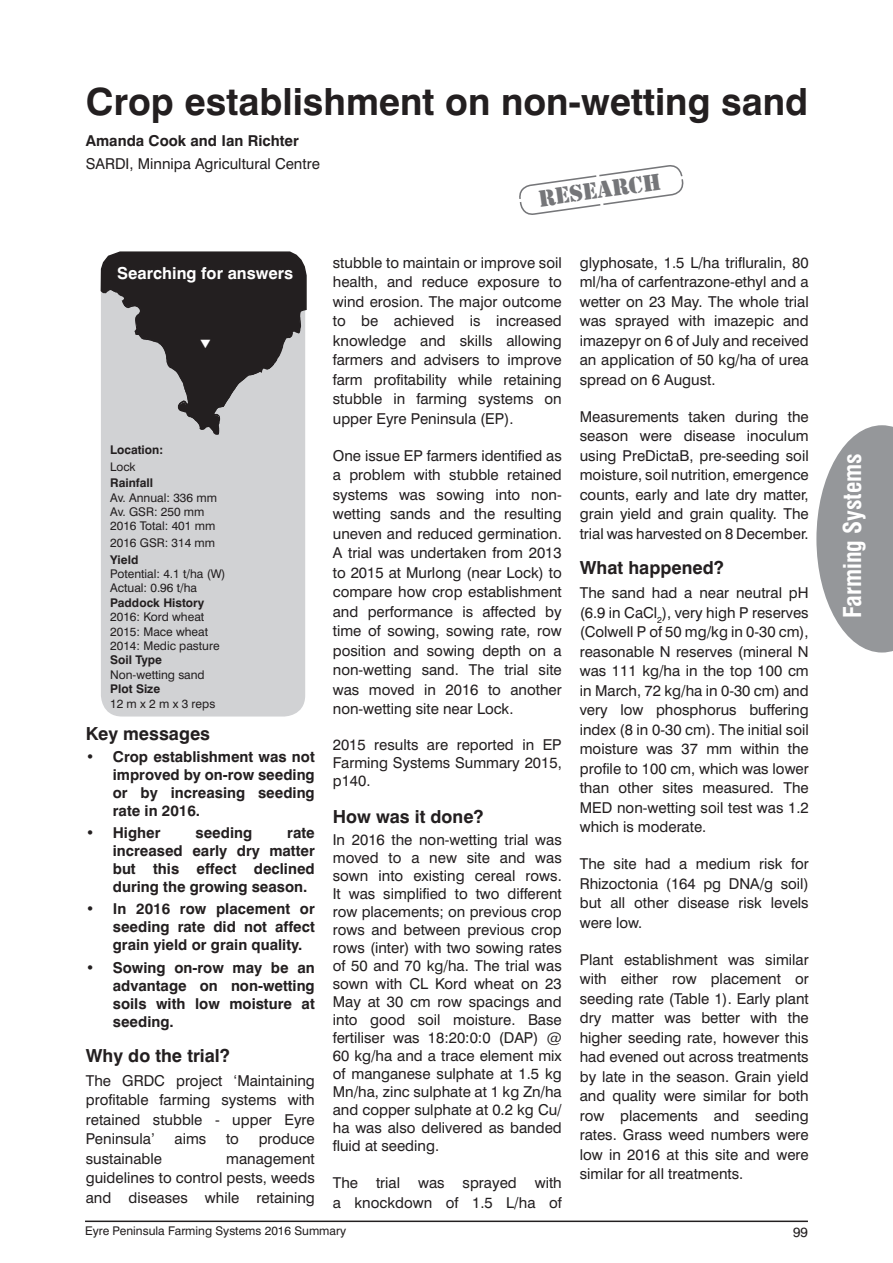
<style>
.page{position:relative;width:893px;height:1263px;background:#fff}
.page>*{position:absolute;margin:0;border:0;box-sizing:border-box;transform-origin:0 0}
.t1{font:700 37.5px "Swiss 721 BT";color:#231f20}
.t2{font:700 condensed 24px "Swiss 721 BT";color:#fff}
.t3{font:21.75px "Stencil Std";color:#757679}
.t4{font:700 18px "Swiss 721 BT";color:#231f20}
.t5{font:700 16.5px "Swiss 721 BT";color:#fff}
.t6{font:15px/19.5px "Swiss 721 BT";color:#231f20;text-align:justify}
.t7{font:700 15px/18px "Swiss 721 BT";color:#231f20;text-align:justify}
.t8{font:13.5px "Swiss 721 BT";color:#231f20}
.t9{font:12px "Swiss 721 BT";color:#231f20}
.t10{font:700 12px "Swiss 721 BT";color:#231f20}
.t11{font:11.85px "Swiss 721 BT";color:#231f20}
</style>
<div class="page">
<hr style="left:85px;top:1220px;width:723px;height:2px;background:#231f20">
<div style="left:101px;top:253px;width:204px;height:463px;background:#d1d2d4;border-radius:21px"></div>
<svg style="left:519px;top:165px;width:165px;height:50px"></svg>
<svg style="left:816px;top:425px;width:77px;height:227px"></svg>
<svg style="left:100px;top:251px;width:207px;height:184px"></svg>
<p class="t1" style="left:86px;top:79px;width:724px">Crop establishment on non-wetting sand</p>
<p class="t7" style="left:86px;top:132px;width:214px">Amanda Cook and Ian Richter</p>
<p class="t6" style="left:86px;top:153px;width:236px">SARDI, Minnipa Agricultural Centre</p>
<p class="t3" style="left:537px;top:185px;width:125px;rotate:-8deg">Research</p>
<p class="t5" style="left:117px;top:263px;width:178px">Searching for answers</p>
<p class="t10" style="left:110px;top:443px;width:54px">Location:</p>
<p class="t11" style="left:110px;top:459px;width:27px">Lock</p>
<p class="t10" style="left:110px;top:476px;width:44px">Rainfall</p>
<p class="t9" style="left:110px;top:490px;width:108px">Av. Annual: 336 mm</p>
<p class="t9" style="left:110px;top:504px;width:96px">Av. GSR: 250 mm</p>
<p class="t9" style="left:110px;top:519px;width:107px">2016 Total: 401 mm</p>
<p class="t9" style="left:110px;top:535px;width:107px">2016 GSR: 314 mm</p>
<p class="t10" style="left:110px;top:552px;width:30px">Yield</p>
<p class="t9" style="left:110px;top:566px;width:117px">Potential: 4.1 t/ha (W)</p>
<p class="t9" style="left:110px;top:581px;width:88px">Actual: 0.96 t/ha</p>
<p class="t10" style="left:110px;top:595px;width:96px">Paddock History</p>
<p class="t9" style="left:110px;top:609px;width:96px">2016: Kord wheat</p>
<p class="t9" style="left:110px;top:624px;width:99px">2015: Mace wheat</p>
<p class="t9" style="left:110px;top:638px;width:111px">2014: Medic pasture</p>
<p class="t10" style="left:110px;top:653px;width:53px">Soil Type</p>
<p class="t9" style="left:110px;top:667px;width:96px">Non-wetting sand</p>
<p class="t10" style="left:110px;top:681px;width:52px">Plot Size</p>
<p class="t9" style="left:110px;top:696px;width:107px">12 m x 2 m x 3 reps</p>
<p class="t4" style="left:86px;top:722px;width:126px">Key messages</p>
<p class="t7" style="left:113px;top:747px;width:203px;text-indent:-27px">• Crop establishment was not improved by on-row seeding or by increasing seeding rate in 2016.</p>
<p class="t7" style="left:86px;top:824px;width:76px">• Higher</p>
<p class="t7" style="left:196px;top:824px;width:58px">seeding</p>
<p class="t7" style="left:113px;top:824px;width:203px;text-indent:174px">rate increased early dry matter but this effect declined during the growing season.</p>
<p class="t7" style="left:113px;top:900px;width:203px;text-indent:-27px">• In 2016 row placement or seeding rate did not affect grain yield or grain quality.</p>
<p class="t7" style="left:113px;top:958px;width:203px;text-indent:-27px">• Sowing on-row may be an advantage on non-wetting soils with low moisture at seeding.</p>
<p class="t4" style="left:86px;top:1045px;width:146px">Why do the trial?</p>
<p class="t6" style="left:86px;top:1071px;width:230px">The GRDC project ‘Maintaining profitable farming systems with retained stubble - upper Eyre Peninsula’</p>
<p class="t6" style="left:175px;top:1129px;width:33px">aims</p>
<p class="t6" style="left:226px;top:1129px;width:14px">to</p>
<p class="t6" style="left:259px;top:1129px;width:58px">produce</p>
<p class="t6" style="left:86px;top:1149px;width:78px">sustainable</p>
<p class="t6" style="left:86px;top:1149px;width:230px;text-indent:140px">management guidelines to control pests, weeds and diseases while retaining</p>
<p class="t6" style="left:333px;top:252px;width:230px">stubble to maintain or improve soil health, and reduce exposure to wind erosion. The major outcome to be achieved is increased knowledge and skills allowing farmers and advisers to improve farm profitability while retaining stubble in farming systems on upper Eyre Peninsula (EP).</p>
<p class="t6" style="left:333px;top:445px;width:230px">One issue EP farmers identified as a problem with stubble retained systems was sowing into non&shy;wetting sands and the resulting uneven and reduced germination.<br>A trial was undertaken from 2013 to 2015 at Murlong (near Lock) to compare how crop establishment and performance is affected by time of sowing, sowing rate, row position and sowing depth on a non-wetting sand. The trial site was moved in 2016 to another non-wetting site near Lock.</p>
<p class="t6" style="left:333px;top:735px;width:230px;line-height:18px">2015 results are reported in EP Farming Systems Summary 2015, p140.</p>
<p class="t4" style="left:333px;top:805px;width:152px">How was it done?</p>
<p class="t6" style="left:333px;top:830px;width:230px;line-height:18px">In 2016 the non-wetting trial was moved to a new site and was sown into existing cereal rows.<br>It was simplified to two different row placements; on previous crop rows and between previous crop rows (inter) with two sowing rates of 50 and 70 kg/ha. The trial was sown with CL Kord wheat on 23<br>May at 30 cm row spacings and into good soil moisture. Base fertiliser was 18:20:0:0 (DAP) @ 60 kg/ha and a trace element mix of manganese sulphate at 1.5 kg Mn/ha, zinc sulphate at 1 kg Zn/ha and copper sulphate at 0.2 kg Cu/ ha was also delivered as banded fluid at seeding.</p>
<p class="t6" style="left:333px;top:1173px;width:230px">The trial was sprayed with a knockdown of 1.5 L/ha of</p>
<p class="t6" style="left:580px;top:252px;width:230px">glyphosate, 1.5 L/ha trifluralin, 80 ml/ha of carfentrazone-ethyl and a wetter on 23 May. The whole trial was sprayed with imazepic and imazepyr on 6 of July and received an application of 50 kg/ha of urea spread on 6 August.</p>
<p class="t6" style="left:580px;top:406px;width:230px">Measurements taken during the season were disease inoculum using PreDictaB, pre-seeding soil moisture, soil nutrition, emergence counts, early and late dry matter, grain yield and grain quality. The trial was harvested on 8 December.</p>
<p class="t4" style="left:580px;top:557px;width:145px">What happened?</p>
<p class="t6" style="left:580px;top:583px;width:230px">The sand had a near neutral pH (6.9 in CaCl<sub>2</sub>), very high P reserves (Colwell P of 50 mg/kg in 0-30 cm), reasonable N reserves (mineral N was 111 kg/ha in the top 100 cm in March, 72 kg/ha in 0-30 cm) and very low phosphorus buffering index (8 in 0-30 cm). The initial soil moisture was 37 mm within the profile to 100 cm, which was lower than other sites measured. The MED non-wetting soil test was 1.2 which is moderate.</p>
<p class="t6" style="left:580px;top:854px;width:230px">The site had a medium risk for Rhizoctonia (164 pg DNA/g soil) but all other disease risk levels were low.</p>
<p class="t6" style="left:580px;top:949px;width:230px">Plant establishment was similar with either row placement or seeding rate (Table 1). Early plant dry matter was better with the higher seeding rate, however this had evened out across treatments by late in the season. Grain yield and quality were similar for both row placements and seeding rates. Grass weed numbers were low in 2016 at this site and were similar for all treatments.</p>
<p class="t9" style="left:85px;top:1223px;width:263px">Eyre Peninsula Farming Systems 2016 Summary</p>
<p class="t8" style="left:793px;top:1224px;width:16px">99</p>
<p class="t2" style="left:838px;top:618px;width:166px;rotate:-90deg">Farming Systems</p>
</div>
